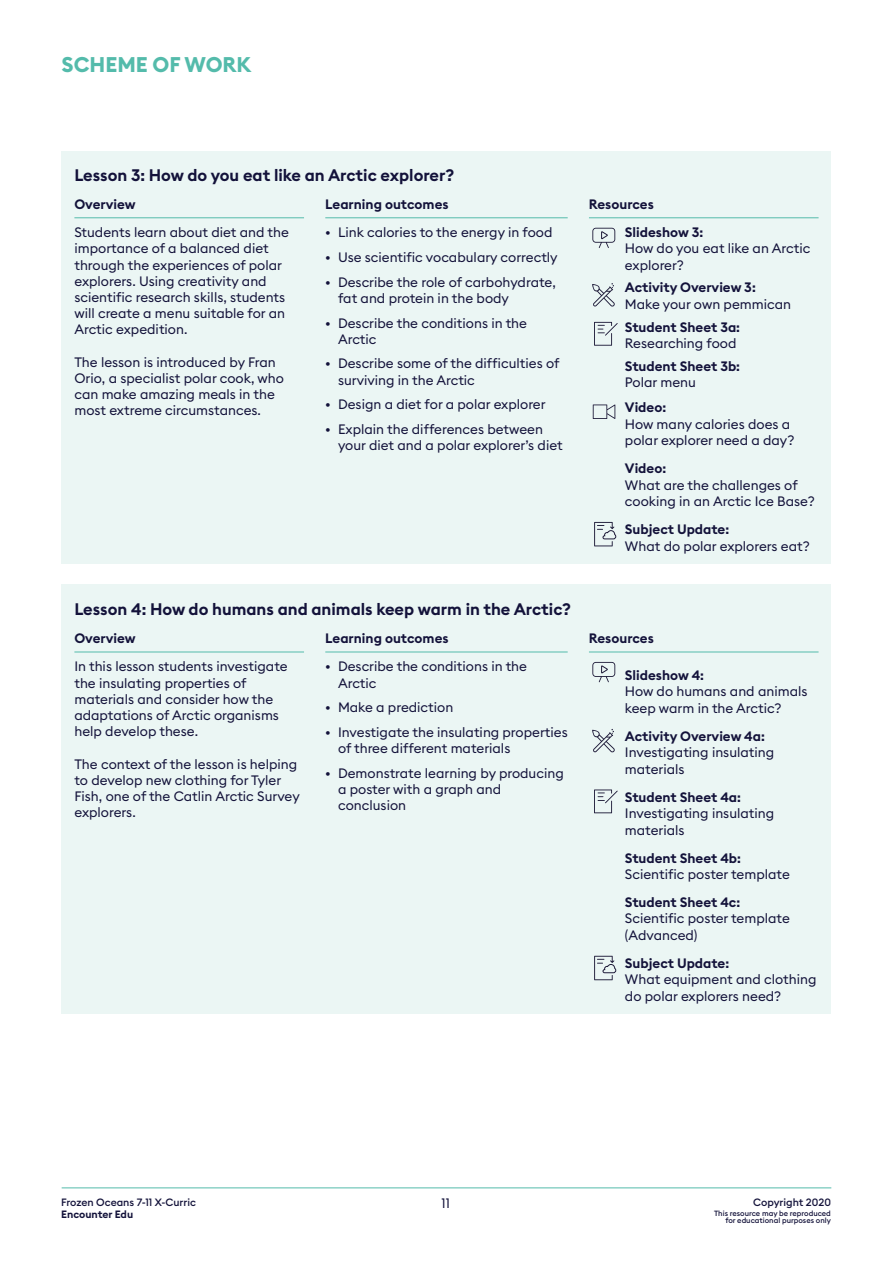
<style>
.page{position:relative;width:893px;height:1263px;background:#fff}
.page>*{position:absolute;margin:0;border:0;box-sizing:border-box;transform-origin:0 0}
.t1{font:700 21px "Euclid Square";color:#54bbab}
.t2{font:600 16.5px "Euclid Square";color:#13123a}
.t3{font:13.5px/16.2px "Euclid Square";color:#13123a}
.t4{font:600 13.5px/27.9px "Euclid Square";color:#13123a}
.t5{font:500 10.5px "Euclid Square";color:#13123a}
.t6{font:600 10.5px "Euclid Square";color:#13123a}
.t7{font:500 7.5px/7.5px "Euclid Square";color:#13123a;text-align:right}
</style>
<div class="page">
<hr style="left:62px;top:1187px;width:769px;height:1px;background:#54bbab">
<div style="left:62px;top:151px;width:769px;height:412px;background:#ebf6f4"></div>
<div style="left:62px;top:585px;width:769px;height:429px;background:#ebf6f4"></div>
<hr style="left:74px;top:217px;width:230px;height:1px;background:#54bbab">
<hr style="left:74px;top:652px;width:230px;height:1px;background:#54bbab">
<hr style="left:589px;top:217px;width:30px;height:1px;background:#54bbab">
<hr style="left:619px;top:217px;width:200px;height:1px;background:#54bbab">
<svg style="left:592px;top:228px;width:23px;height:20px"></svg>
<svg style="left:592px;top:283px;width:23px;height:24px"></svg>
<svg style="left:594px;top:322px;width:24px;height:24px"></svg>
<svg style="left:593px;top:404px;width:22px;height:15px"></svg>
<svg style="left:594px;top:522px;width:23px;height:24px"></svg>
<hr style="left:589px;top:652px;width:30px;height:1px;background:#54bbab">
<hr style="left:619px;top:652px;width:200px;height:1px;background:#54bbab">
<svg style="left:592px;top:662px;width:23px;height:20px"></svg>
<svg style="left:592px;top:729px;width:23px;height:23px"></svg>
<svg style="left:594px;top:789px;width:24px;height:24px"></svg>
<svg style="left:594px;top:956px;width:23px;height:24px"></svg>
<hr style="left:325px;top:217px;width:243px;height:1px;background:#54bbab">
<hr style="left:325px;top:652px;width:243px;height:1px;background:#54bbab">
<h1 class="t1" style="left:62px;top:51px;width:191px">SCHEME OF WORK</h1>
<p class="t2" style="left:74px;top:165px;width:381px">Lesson 3: How do you eat like an Arctic explorer?</p>
<p class="t4" style="left:74px;top:191px;width:63px">Overview</p>
<p class="t3" style="left:74px;top:224px;width:216px">Students learn about diet and the importance of a balanced diet through the experiences of polar explorers. Using creativity and scientific research skills, students will create a menu suitable for an<br>Arctic expedition.</p>
<p class="t3" style="left:74px;top:354px;width:211px">The lesson is introduced by Fran<br>Orio, a specialist polar cook, who can make amazing meals in the most extreme circumstances.</p>
<p class="t4" style="left:325px;top:191px;width:125px">Learning outcomes</p>
<p class="t3" style="left:325px;top:224px;width:229px">• Link calories to the energy in food</p>
<p class="t3" style="left:325px;top:249px;width:234px">• Use scientific vocabulary correctly</p>
<p class="t3" style="left:338px;top:274px;width:219px;text-indent:-13px">• Describe the role of carbohydrate, fat and protein in the body</p>
<p class="t3" style="left:338px;top:315px;width:190px;text-indent:-13px">• Describe the conditions in the<br>Arctic</p>
<p class="t3" style="left:338px;top:355px;width:223px;text-indent:-13px">• Describe some of the difficulties of surviving in the Arctic</p>
<p class="t3" style="left:325px;top:396px;width:222px">• Design a diet for a polar explorer</p>
<p class="t3" style="left:338px;top:421px;width:226px;text-indent:-13px">• Explain the differences between your diet and a polar explorer’s diet</p>
<p class="t4" style="left:625px;top:191px;width:80px;text-indent:-36px">Resources<br>Slideshow 3:</p>
<p class="t3" style="left:625px;top:240px;width:187px">How do you eat like an Arctic explorer?</p>
<p class="t4" style="left:625px;top:274px;width:132px">Activity Overview 3:</p>
<p class="t3" style="left:625px;top:296px;width:168px">Make your own pemmican</p>
<p class="t4" style="left:625px;top:313px;width:117px">Student Sheet 3a:</p>
<p class="t3" style="left:625px;top:335px;width:113px">Researching food</p>
<p class="t4" style="left:625px;top:352px;width:117px">Student Sheet 3b:</p>
<p class="t3" style="left:625px;top:374px;width:72px">Polar menu</p>
<p class="t4" style="left:625px;top:394px;width:43px">Video:</p>
<p class="t3" style="left:625px;top:416px;width:171px">How many calories does a polar explorer need a day?</p>
<p class="t4" style="left:625px;top:455px;width:43px">Video:</p>
<p class="t3" style="left:625px;top:476px;width:191px">What are the challenges of cooking in an Arctic Ice Base?</p>
<p class="t4" style="left:625px;top:515px;width:106px">Subject Update:</p>
<p class="t3" style="left:625px;top:537px;width:186px">What do polar explorers eat?</p>
<p class="t2" style="left:74px;top:599px;width:498px">Lesson 4: How do humans and animals keep warm in the Arctic?</p>
<p class="t4" style="left:74px;top:625px;width:63px">Overview</p>
<p class="t3" style="left:74px;top:658px;width:215px">In this lesson students investigate the insulating properties of materials and consider how the adaptations of Arctic organisms help develop these.</p>
<p class="t3" style="left:74px;top:756px;width:227px">The context of the lesson is helping to develop new clothing for Tyler<br>Fish, one of the Catlin Arctic Survey explorers.</p>
<p class="t4" style="left:325px;top:625px;width:125px">Learning outcomes</p>
<p class="t3" style="left:338px;top:658px;width:190px;text-indent:-13px">• Describe the conditions in the<br>Arctic</p>
<p class="t3" style="left:325px;top:699px;width:130px">• Make a prediction</p>
<p class="t3" style="left:338px;top:724px;width:231px;text-indent:-13px">• Investigate the insulating properties of three different materials</p>
<p class="t3" style="left:338px;top:765px;width:227px;text-indent:-13px">• Demonstrate learning by producing a poster with a graph and conclusion</p>
<p class="t4" style="left:589px;top:625px;width:66px">Resources</p>
<p class="t4" style="left:625px;top:661px;width:81px">Slideshow 4:</p>
<p class="t3" style="left:625px;top:683px;width:184px">How do humans and animals keep warm in the Arctic?</p>
<p class="t4" style="left:625px;top:722px;width:142px">Activity Overview 4a:</p>
<p class="t3" style="left:625px;top:744px;width:151px">Investigating insulating materials</p>
<p class="t4" style="left:625px;top:783px;width:118px">Student Sheet 4a:</p>
<p class="t3" style="left:625px;top:805px;width:151px">Investigating insulating materials</p>
<p class="t4" style="left:625px;top:844px;width:118px">Student Sheet 4b:</p>
<p class="t3" style="left:625px;top:866px;width:166px">Scientific poster template</p>
<p class="t4" style="left:625px;top:888px;width:117px">Student Sheet 4c:</p>
<p class="t3" style="left:625px;top:910px;width:166px">Scientific poster template (Advanced)</p>
<p class="t4" style="left:625px;top:949px;width:106px">Subject Update:</p>
<p class="t3" style="left:625px;top:971px;width:193px">What equipment and clothing do polar explorers need?</p>
<p class="t5" style="left:61px;top:1195px;width:136px">Frozen Oceans 7-11 X-Curric</p>
<p class="t3" style="left:442px;top:1195px;width:10px">11</p>
<p class="t6" style="left:61px;top:1208px;width:73px">Encounter Edu</p>
<p class="t5" style="left:753px;top:1195px;width:79px">Copyright 2020</p>
<p class="t7" style="left:714px;top:1209px;width:118px">This resource may be reproduced for educational purposes only</p>
</div>
